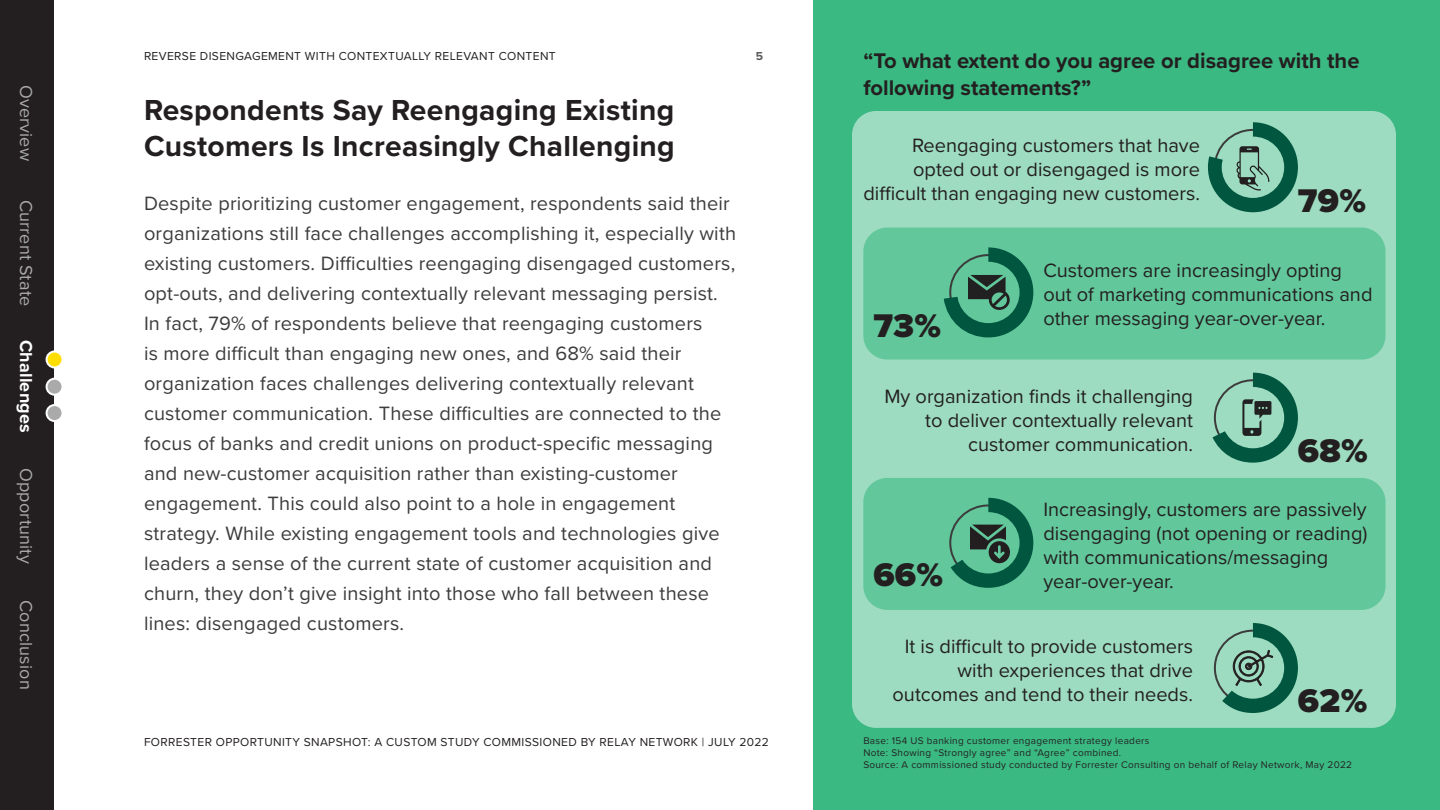
<style>
.page{position:relative;width:1440px;height:810px;background:#fff}
.page>*{position:absolute;margin:0;border:0;box-sizing:border-box;transform-origin:0 0}
.Callout_Large_Number{font:900 34px "Proxima Nova";letter-spacing:.01em;color:#231f20}
.Page_Header{font:700 30px/36px "Proxima Nova";letter-spacing:.01em;color:#231f20}
.Figure_Title{font:700 22px/26.4px "Proxima Nova";color:#231f20}
.Body_Copy{font:20px/30px "Proxima Nova";letter-spacing:.01em;color:#3c3c3c}
.Figure_Label{font:20px/24px "Proxima Nova";color:#231f20;text-align:right}
.t1{font:18px "Proxima Nova";letter-spacing:.01em;color:#aaa}
.t2{font:700 18px "Proxima Nova";letter-spacing:.01em;color:#fff}
.t3{font:12px "Proxima Nova";letter-spacing:.03em;color:#231f20}
.t4{font:700 12px "Proxima Nova";color:#5a5a5a}
.Base_Source{font:10px "Proxima Nova";letter-spacing:.03em;color:#232323}
</style>
<div class="page">
<div style="left:814px;top:0;width:626px;height:810px;background:#3bb982"></div>
<div style="left:852px;top:111px;width:544px;height:617px;background:#9ddcc1;border-radius:24px"></div>
<div style="left:863px;top:478px;width:523px;height:132px;background:#62c79b;border-radius:24px"></div>
<div style="left:863px;top:228px;width:523px;height:132px;background:#62c79b;border-radius:24px"></div>
<svg style="left:1208px;top:122px;width:90px;height:90px"></svg>
<svg style="left:944px;top:247px;width:89px;height:90px"></svg>
<svg style="left:1213px;top:373px;width:85px;height:90px"></svg>
<svg style="left:951px;top:498px;width:82px;height:90px"></svg>
<svg style="left:1222px;top:623px;width:76px;height:90px"></svg>
<div style="left:0;top:0;width:54px;height:810px;background:#231f20"></div>
<div style="left:47px;top:351px;width:16px;height:16px;background:#ffde00;border-radius:50%"></div>
<div style="left:46px;top:350px;width:18px;height:18px;border:2px solid #fff;border-radius:50%"></div>
<div style="left:47px;top:379px;width:16px;height:16px;background:#aaa;border-radius:50%"></div>
<div style="left:46px;top:378px;width:18px;height:18px;border:2px solid #fff;border-radius:50%"></div>
<div style="left:47px;top:405px;width:16px;height:16px;background:#aaa;border-radius:50%"></div>
<div style="left:46px;top:404px;width:18px;height:18px;border:2px solid #fff;border-radius:50%"></div>
<p class="t1" style="left:40px;top:85px;width:78px;rotate:90deg">Overview</p>
<p class="t1" style="left:40px;top:200px;width:108px;rotate:90deg">Current State</p>
<p class="t2" style="left:40px;top:340px;width:94px;rotate:90deg">Challenges</p>
<p class="t1" style="left:40px;top:468px;width:97px;rotate:90deg">Opportunity</p>
<p class="t1" style="left:40px;top:600px;width:91px;rotate:90deg">Conclusion</p>
<p class="t3" style="left:144px;top:47px;width:413px">REVERSE DISENGAGEMENT WITH CONTEXTUALLY RELEVANT CONTENT</p>
<h2 class="Page_Header" style="left:144px;top:91px;width:532px">Respondents Say Reengaging Existing<br>Customers Is Increasingly Challenging</h2>
<p class="Body_Copy" style="left:144px;top:187px;width:594px">Despite prioritizing customer engagement, respondents said their organizations still face challenges accomplishing it, especially with existing customers. Difficulties reengaging disengaged customers, opt-outs, and delivering contextually relevant messaging persist.<br>In fact, 79% of respondents believe that reengaging customers<br>is more difficult than engaging new ones, and 68% said their organization faces challenges delivering contextually relevant customer communication. These difficulties are connected to the focus of banks and credit unions on product-specific messaging and new‑customer acquisition rather than existing-customer engagement. This could also point to a hole in engagement strategy. While existing engagement tools and technologies give leaders a sense of the current state of customer acquisition and churn, they don’t give insight into those who fall between these lines: disengaged customers.</p>
<p class="t4" style="left:756px;top:47px;width:9px">5</p>
<h3 class="Figure_Title" style="left:863px;top:47px;width:498px">“To what extent do you agree or disagree with the following statements?”</h3>
<p class="Figure_Label" style="left:863px;top:133px;width:338px">Reengaging customers that have opted out or disengaged is more difficult than engaging new customers.</p>
<p class="Callout_Large_Number" style="left:1298px;top:176px;width:70px">79%</p>
<p class="Callout_Large_Number" style="left:873px;top:300px;width:69px">73%</p>
<p class="Figure_Label" style="left:1043px;top:258px;width:331px;text-align:left">Customers are increasingly opting out of marketing communications and other messaging year-over-year.</p>
<p class="Figure_Label" style="left:884px;top:383px;width:310px">My organization finds it challenging to deliver contextually relevant customer communication.</p>
<p class="Callout_Large_Number" style="left:1298px;top:425px;width:72px">68%</p>
<p class="Callout_Large_Number" style="left:873px;top:549px;width:71px">66%</p>
<p class="Figure_Label" style="left:1043px;top:496px;width:326px;text-align:left">Increasingly, customers are passively disengaging (not opening or reading) with communications/messaging year-over-year.</p>
<p class="Figure_Label" style="left:893px;top:633px;width:302px">It is difficult to provide customers with experiences that drive outcomes and tend to their needs.</p>
<p class="Callout_Large_Number" style="left:1298px;top:676px;width:71px">62%</p>
<p class="t3" style="left:144px;top:733px;width:626px">FORRESTER OPPORTUNITY SNAPSHOT: A CUSTOM STUDY COMMISSIONED BY RELAY NETWORK | JULY 2022</p>
<p class="Base_Source" style="left:863px;top:733px;width:288px">Base: 154 US banking customer engagement strategy leaders</p>
<p class="Base_Source" style="left:863px;top:745px;width:259px">Note: Showing “Strongly agree” and “Agree” combined.</p>
<p class="Base_Source" style="left:863px;top:757px;width:490px">Source: A commissioned study conducted by Forrester Consulting on behalf of Relay Network, May 2022</p>
</div>
